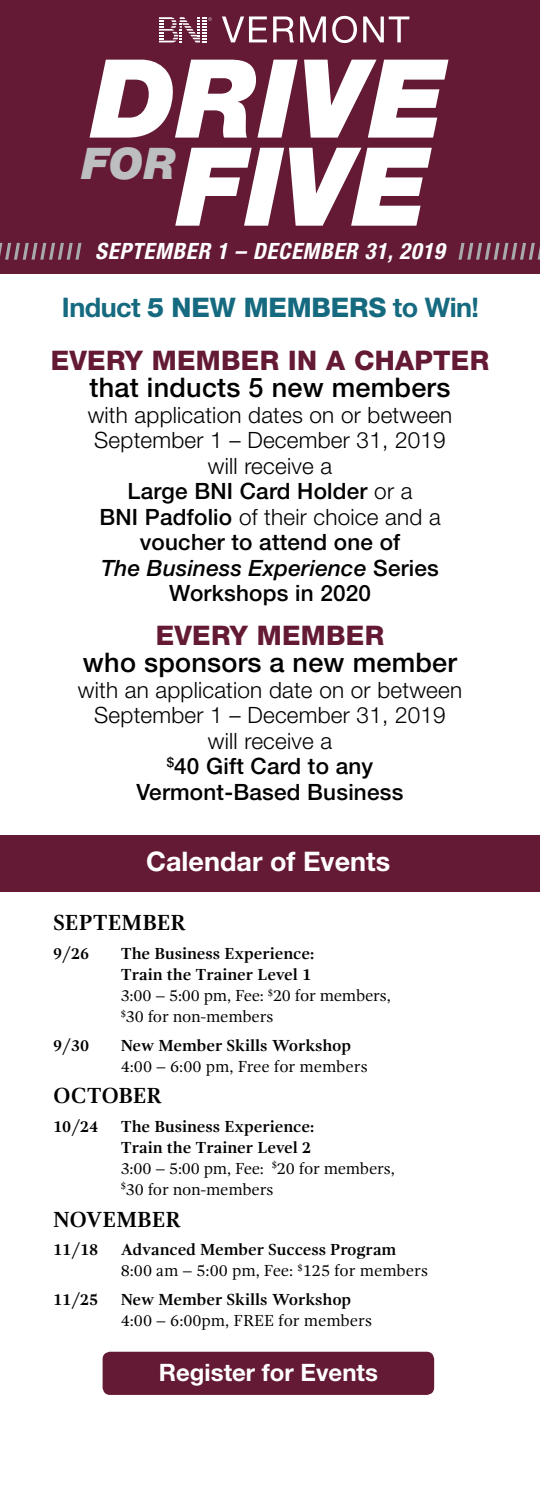
<style>
.page{position:relative;width:540px;height:1512px;background:#fff}
.page>*{position:absolute;margin:0;border:0;box-sizing:border-box;transform-origin:0 0}
.t1{font:italic 900 109.2px/88.1px "Helvetica Neue";color:#fff;text-align:right}
.t2{font:italic 900 43.65px "Helvetica Neue";color:#bcbec0}
.t3{font:800 27px/52.8px "Helvetica Neue";letter-spacing:.01em;color:#641934;text-align:center}
.t4{font:500 27px "Helvetica Neue";letter-spacing:.01em;color:#000}
.t5{font:700 27px "Helvetica Neue";color:#fff}
.t6{font:700 24px "Helvetica Neue";color:#fff}
.t7{font:300 22.5px/25.5px "Helvetica Neue";letter-spacing:.01em;color:#000;text-align:center}
.t8{font:italic 700 condensed 22.5px "Helvetica Neue";letter-spacing:.035em;color:#fff}
.t9{font:700 22.5px "Gandhi Serif";color:#000}
.t10{font:16.5px/21px "Gandhi Serif";letter-spacing:-.01em;color:#000}
.t11{font:700 16.5px "Gandhi Serif";color:#000}
.s1{font-weight:700;color:#156a7f}
.s2{color:#156a7f}
.s3{font-weight:500}
.s4{font-weight:500;font-style:italic}
.s5{font-weight:700}
</style>
<div class="page">
<div style="left:0;top:835px;width:539px;height:56px;background:#641934"></div>
<div style="left:103px;top:1352px;width:331px;height:43px;background:#641934;border-radius:8px"></div>
<div style="left:0;top:0;width:540px;height:274px;background:#641934"></div>
<svg style="left:159px;top:17px;width:53px;height:25px"></svg>
<svg style="left:222px;top:16px;width:187px;height:27px"></svg>
<svg style="left:0;top:242px;width:82px;height:18px"></svg>
<svg style="left:458px;top:242px;width:82px;height:18px"></svg>
<h1 class="t1" style="left:91px;top:53px;width:356px">DRIVE<br>FIVE</h1>
<h2 class="t2" style="left:81px;top:137px;width:96px">FOR</h2>
<h3 class="t8" style="left:95px;top:238px;width:351px">SEPTEMBER 1 – DECEMBER 31, 2019</h3>
<h3 class="t3" style="left:51px;top:281px;width:440px"><span class="s1">Induct</span> <span class="s2">5 NEW MEMBERS</span> <span class="s1">to Win!<br></span>EVERY MEMBER IN A CHAPTER</h3>
<h3 class="t4" style="left:90px;top:372px;width:362px">that inducts 5 new members</h3>
<h3 class="t7" style="left:88px;top:402px;width:366px">with application dates on or between<br>September 1 – December 31, 2019 will receive a<br><span class="s3">Large BNI Card Holder</span> or a<br><span class="s3">BNI Padfolio</span> of their choice and a <span class="s3">voucher to attend one of<br></span><span class="s4">The Business Experience</span> <span class="s3">Series<br>Workshops in 2020</span></h3>
<h3 class="t3" style="left:156px;top:609px;width:230px">EVERY MEMBER</h3>
<h3 class="t4" style="left:83px;top:646px;width:376px">who sponsors a new member</h3>
<h3 class="t7" style="left:78px;top:676px;width:386px">with an application date on or between<br>September 1 – December 31, 2019 will receive a<br><sup>$</sup><span class="s3">40 Gift Card to any<br>Vermont-Based Business</span></h3>
<h3 class="t5" style="left:146px;top:845px;width:246px">Calendar of Events</h3>
<h3 class="t9" style="left:53px;top:910px;width:134px">SEPTEMBER</h3>
<p class="t11" style="left:53px;top:944px;width:38px">9/26</p>
<p class="t10" style="left:121px;top:943px;width:272px"><span class="s5">The Business Experience:<br>Train the Trainer Level 1<br></span>3:00 – 5:00 pm, Fee: <sup>$</sup>20 for members, <sup>$</sup>30 for non-members</p>
<p class="t11" style="left:53px;top:1036px;width:38px">9/30</p>
<p class="t11" style="left:121px;top:1036px;width:232px">New Member Skills Workshop</p>
<p class="t10" style="left:121px;top:1056px;width:248px">4:00 – 6:00 pm, Free for members</p>
<h3 class="t9" style="left:53px;top:1083px;width:110px">OCTOBER</h3>
<p class="t11" style="left:53px;top:1117px;width:47px">10/24</p>
<p class="t10" style="left:121px;top:1116px;width:276px"><span class="s5">The Business Experience:<br>Train the Trainer Level 2<br></span>3:00 – 5:00 pm, Fee: <sup>$</sup>20 for members, <sup>$</sup>30 for non-members</p>
<h3 class="t9" style="left:53px;top:1206px;width:129px">NOVEMBER</h3>
<p class="t11" style="left:53px;top:1240px;width:47px">11/18</p>
<p class="t10" style="left:121px;top:1239px;width:309px"><span class="s5">Advanced Member Success Program<br></span>8:00 am – 5:00 pm, Fee: <sup>$</sup>125 for members</p>
<p class="t11" style="left:53px;top:1290px;width:47px">11/25</p>
<p class="t11" style="left:121px;top:1290px;width:232px">New Member Skills Workshop</p>
<p class="t10" style="left:121px;top:1310px;width:253px">4:00 – 6:00pm, FREE for members</p>
<h3 class="t6" style="left:159px;top:1358px;width:221px">Register for Events</h3>
</div>
